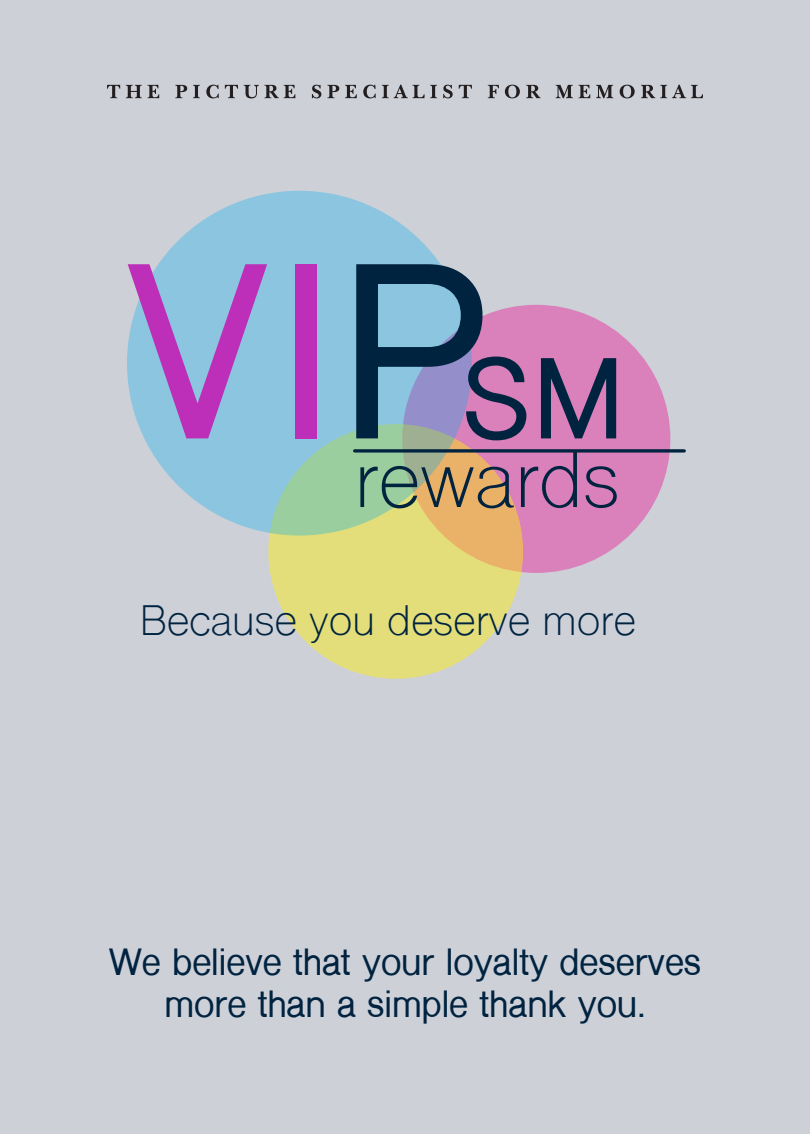
<style>
.page{position:relative;width:810px;height:1134px;background:#ced0d8}
.page>*{position:absolute;margin:0;border:0;box-sizing:border-box;transform-origin:0 0}
.t1{font:700 230.7px "Shree Dev 0714";color:#bd2fb9}
.t2{font:75px "Shree Dev 0714";color:#002340}
.t3{font:40.5px "Shree Dev 0714";color:#002340}
.t4{font:700 35.4px/42.3px "Shree Dev 0714";color:#002340;text-align:center}
.s1{color:#002340}
.s2{font-size:106.2px;color:#002340}
</style>
<div class="page">
<div style="left:402px;top:305px;width:268px;height:268px;background:#da80ba;border-radius:50%"></div>
<svg style="left:268px;top:424px;width:255px;height:255px;fill:#e3de79"></svg>
<svg style="left:127px;top:191px;width:345px;height:345px;fill:#8cc5df"></svg>
<svg style="left:355px;top:449px;width:329px;height:4px"></svg>
<svg style="left:107px;top:85px;width:13px;height:13px"></svg>
<svg style="left:126px;top:85px;width:33px;height:13px"></svg>
<svg style="left:175px;top:85px;width:12px;height:13px"></svg>
<svg style="left:193px;top:85px;width:7px;height:13px"></svg>
<svg style="left:206px;top:85px;width:13px;height:13px"></svg>
<svg style="left:225px;top:85px;width:13px;height:13px"></svg>
<svg style="left:244px;top:85px;width:51px;height:13px"></svg>
<svg style="left:312px;top:85px;width:9px;height:13px"></svg>
<svg style="left:327px;top:85px;width:12px;height:13px"></svg>
<svg style="left:345px;top:85px;width:12px;height:13px"></svg>
<svg style="left:363px;top:85px;width:13px;height:13px"></svg>
<svg style="left:382px;top:85px;width:55px;height:13px"></svg>
<svg style="left:443px;top:85px;width:10px;height:13px"></svg>
<svg style="left:459px;top:85px;width:13px;height:13px"></svg>
<svg style="left:488px;top:85px;width:11px;height:13px"></svg>
<svg style="left:505px;top:85px;width:15px;height:13px"></svg>
<svg style="left:526px;top:85px;width:14px;height:13px"></svg>
<svg style="left:556px;top:85px;width:17px;height:13px"></svg>
<svg style="left:579px;top:85px;width:11px;height:13px"></svg>
<svg style="left:596px;top:85px;width:17px;height:13px"></svg>
<svg style="left:620px;top:85px;width:15px;height:13px"></svg>
<svg style="left:641px;top:85px;width:62px;height:13px"></svg>
<h1 class="t1" style="left:126px;top:224px;width:499px">VI<span class="s1">P</span><span class="s2">SM</span></h1>
<h2 class="t2" style="left:354px;top:435px;width:267px">rewards</h2>
<p class="t3" style="left:140px;top:596px;width:497px">Because you deserve more</p>
<p class="t4" style="left:109px;top:942px;width:594px">We believe that your loyalty deserves more than a simple thank you.</p>
</div>
